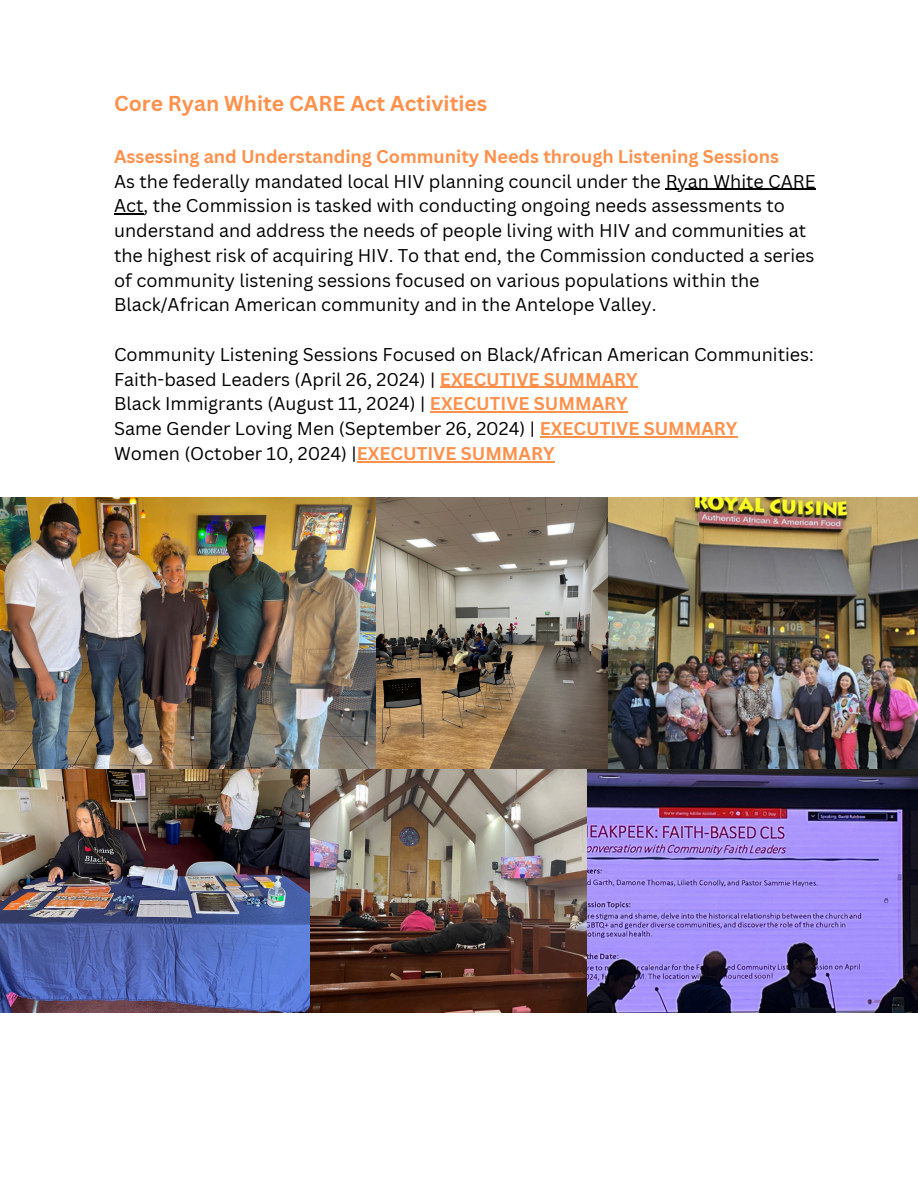
<style>
.page{position:relative;width:918px;height:1188px;background:#fff}
.page>*{position:absolute;margin:0;border:0;box-sizing:border-box;transform-origin:0 0}
.t1{font:700 21px "Canva Sans";color:#ff914d}
.t2{font:18px/24.8px "Canva Sans";color:#000}
.t3{font:700 18px "Canva Sans";color:#ff914d}
.s1{font-weight:700;color:#ff914d}
</style>
<div class="page">
<img style="left:0;top:497px;width:608px;height:272px">
<img style="left:608px;top:497px;width:310px;height:273px">
<img style="left:0;top:770px;width:918px;height:243px">
<hr style="left:666px;top:189px;width:150px;height:1px;background:#000">
<hr style="left:114px;top:213px;width:30px;height:2px;background:#000">
<hr style="left:440px;top:387px;width:198px;height:1px;background:#ff914d">
<hr style="left:430px;top:411px;width:198px;height:2px;background:#ff914d">
<hr style="left:540px;top:436px;width:198px;height:1px;background:#ff914d">
<hr style="left:357px;top:461px;width:198px;height:1px;background:#ff914d">
<h1 class="t1" style="left:114px;top:89px;width:375px">Core Ryan White CARE Act Activities</h1>
<p class="t3" style="left:114px;top:144px;width:666px">Assessing and Understanding Community Needs through Listening Sessions</p>
<p class="t2" style="left:114px;top:168px;width:703px">As the federally mandated local HIV planning council under the Ryan White CARE</p>
<p class="t2" style="left:114px;top:193px;width:702px">Act, the Commission is tasked with conducting ongoing needs assessments to understand and address the needs of people living with HIV and communities at the highest risk of acquiring HIV. To that end, the Commission conducted a series of community listening sessions focused on various populations within the Black/African American community and in the Antelope Valley.</p>
<p class="t2" style="left:114px;top:341px;width:701px">Community Listening Sessions Focused on Black/African American Communities:</p>
<p class="t2" style="left:114px;top:366px;width:525px">Faith-based Leaders (April 26, 2024) | <span class="s1">EXECUTIVE SUMMARY</span></p>
<p class="t2" style="left:114px;top:391px;width:515px">Black Immigrants (August 11, 2024) | <span class="s1">EXECUTIVE SUMMARY</span></p>
<p class="t2" style="left:114px;top:416px;width:625px">Same Gender Loving Men (September 26, 2024) | <span class="s1">EXECUTIVE SUMMARY</span></p>
<p class="t2" style="left:114px;top:440px;width:442px">Women (October 10, 2024) |<span class="s1">EXECUTIVE SUMMARY</span></p>
</div>
